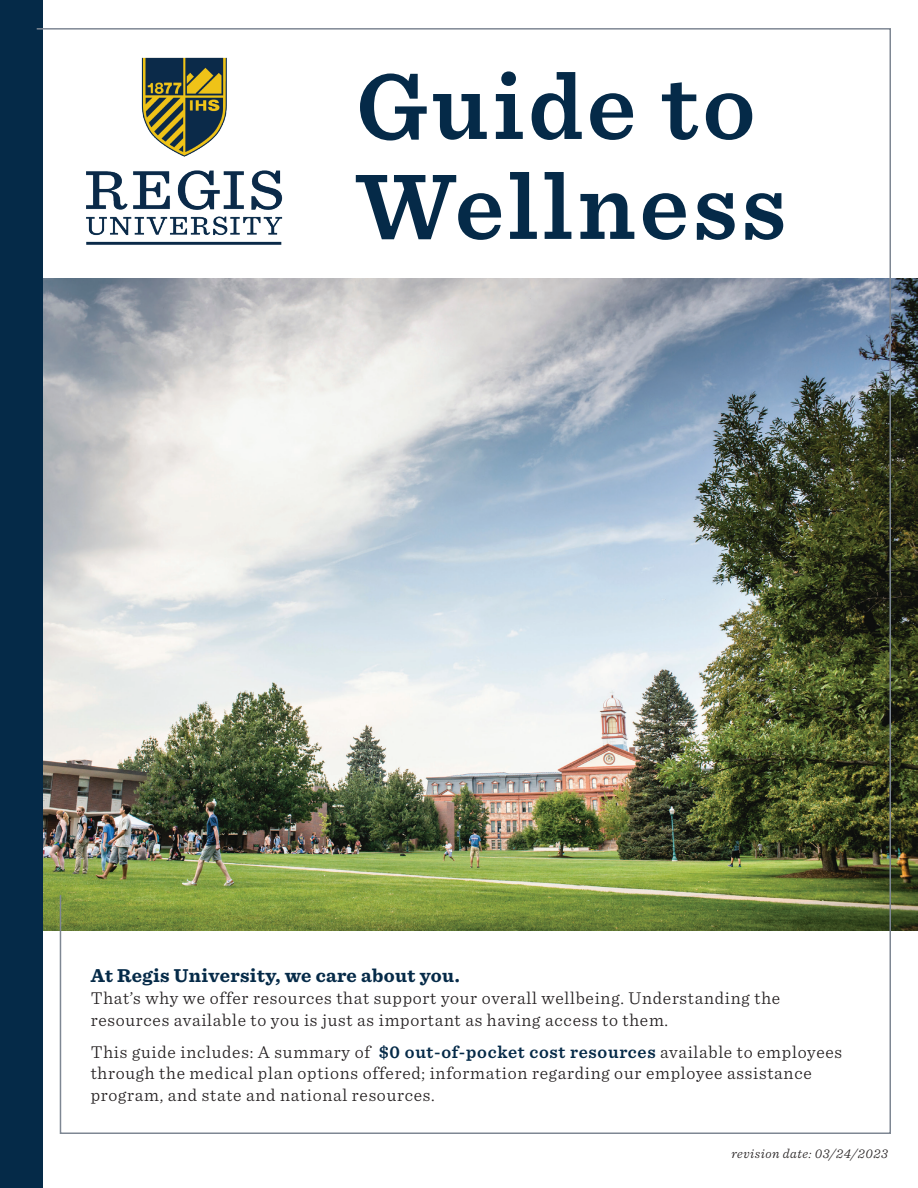
<style>
.page{position:relative;width:918px;height:1188px;background:#fff}
.page>*{position:absolute;margin:0;border:0;box-sizing:border-box;transform-origin:0 0}
.t1{font:600 97.2px/99.9px "Sentinel";letter-spacing:.04em;color:#052a48}
.t2{font:700 19.5px "Sentinel";letter-spacing:.02em;color:#052a48}
.t3{font:300 18px/21.6px "Sentinel";letter-spacing:.04em;color:#231f20}
.t4{font:italic 300 13.5px "Sentinel";letter-spacing:.04em;color:#231f20}
.s1{font-weight:600;color:#052a48}
</style>
<div class="page">
<img style="left:892px;top:279px;width:26px;height:652px">
<div style="left:0;top:0;width:43px;height:1188px;background:#052a48"></div>
<img style="left:36px;top:28px;width:856px;height:1106px">
<img style="left:79px;top:50px;width:208px;height:200px">
<h1 class="t1" style="left:356px;top:52px;width:431px">Guide to<br>Wellness</h1>
<p class="t2" style="left:91px;top:961px;width:371px">At Regis University, we care about you.</p>
<p class="t3" style="left:91px;top:986px;width:691px">That’s why we offer resources that support your overall wellbeing. Understanding the resources available to you is just as important as having access to them.</p>
<p class="t3" style="left:91px;top:1040px;width:753px">This guide includes: A summary of <span class="s1">$0 out-of-pocket cost resources</span> available to employees through the medical plan options offered; information regarding our employee assistance program, and state and national resources.</p>
<p class="t4" style="left:731px;top:1143px;width:158px">revision date: 03/24/2023</p>
</div>
